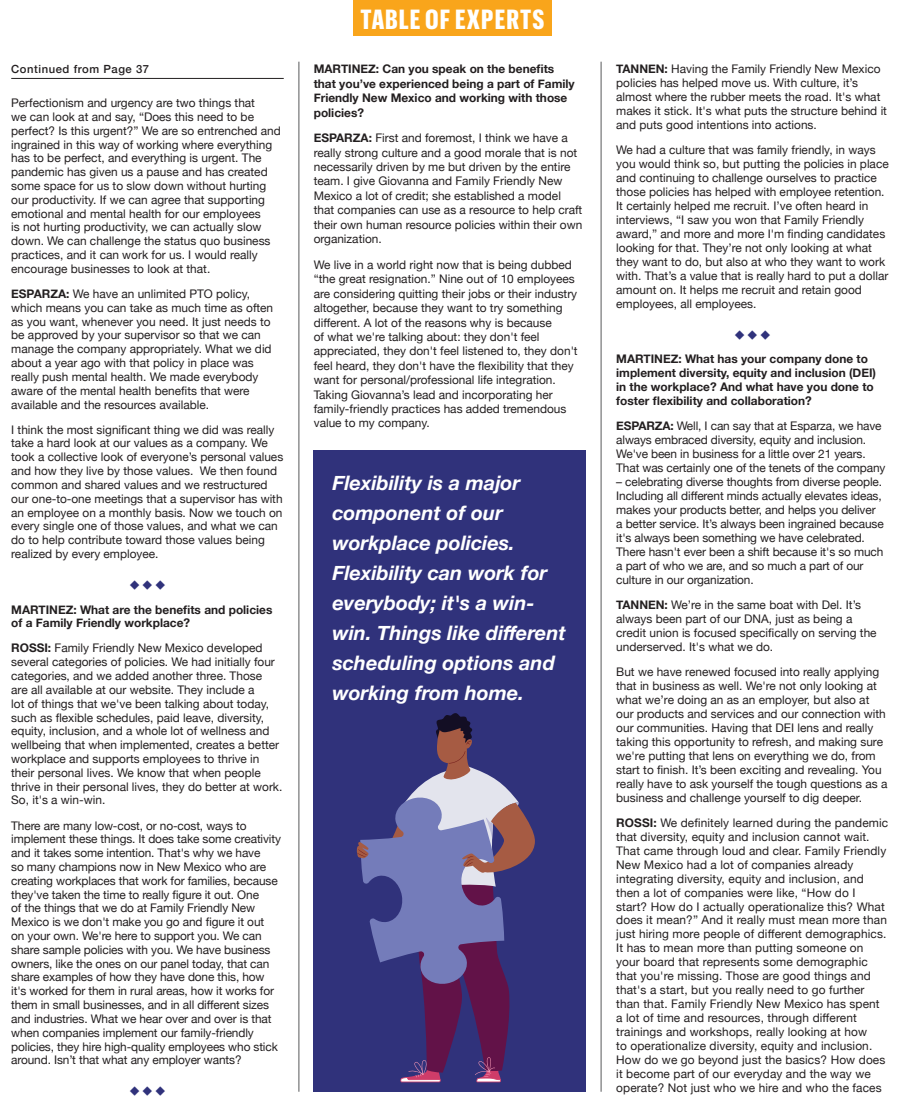
<style>
.page{position:relative;width:900px;height:1103px;background:#fff}
.page>*{position:absolute;margin:0;border:0;box-sizing:border-box;transform-origin:0 0}
.t1{font:700 27.12px "Graphik X Cond";letter-spacing:.035em;color:#fff}
.t2{font:italic 700 20px/30px "Helvetica Neue";color:#fff}
.t3{font:13.12px "Source Serif Pro";color:#30327b}
.t4{font:11.88px/13.8px "Helvetica Neue";color:#231f20}
.t5{font:700 11.88px/14.4px "Helvetica Neue";color:#231f20}
.t6{font:500 11.25px "Helvetica Neue";letter-spacing:.05em;color:#231f20}
.s1{font-weight:700}
</style>
<div class="page">
<hr style="left:299px;top:62px;width:1px;height:1029px;background:#57585a">
<hr style="left:601px;top:62px;width:1px;height:1029px;background:#57585a">
<hr style="left:11px;top:78px;width:273px;height:1px;background:#231f20">
<div style="left:314px;top:450px;width:272px;height:641px;background:#30327b"></div>
<svg style="left:356px;top:713px;width:179px;height:369px"></svg>
<div style="left:353px;top:1px;width:199px;height:35px;background:#f9a51b"></div>
<p class="t6" style="left:11px;top:60px;width:139px">Continued from Page 37</p>
<p class="t4" style="left:11px;top:97px;width:271px">Perfectionism and urgency are two things that<br>we can look at and say, “Does this need to be perfect? Is this urgent?” We are so entrenched and ingrained in this way of working where everything has to be perfect, and everything is urgent. The pandemic has given us a pause and has created some space for us to slow down without hurting our productivity. If we can agree that supporting emotional and mental health for our employees<br>is not hurting productivity, we can actually slow down. We can challenge the status quo business practices, and it can work for us. I would really encourage businesses to look at that.</p>
<p class="t4" style="left:11px;top:287px;width:263px"><span class="s1">ESPARZA:</span> We have an unlimited PTO policy, which means you can take as much time as often as you want, whenever you need. It just needs to be approved by your supervisor so that we can manage the company appropriately. What we did about a year ago with that policy in place was really push mental health. We made everybody aware of the mental health benefits that were available and the resources available.</p>
<p class="t4" style="left:11px;top:423px;width:274px">I think the most significant thing we did was really take a hard look at our values as a company. We took a collective look of everyone’s personal values and how they live by those values. We then found common and shared values and we restructured our one-to-one meetings that a supervisor has with an employee on a monthly basis. Now we touch on every single one of those values, and what we can do to help contribute toward those values being realized by every employee.</p>
<p class="t3" style="left:130px;top:576px;width:37px">◆ ◆ ◆</p>
<p class="t5" style="left:11px;top:602px;width:263px;line-height:13.8px">MARTINEZ: What are the benefits and policies of a Family Friendly workplace?</p>
<p class="t4" style="left:11px;top:642px;width:273px"><span class="s1">ROSSI:</span> Family Friendly New Mexico developed several categories of policies. We had initially four categories, and we added another three. Those<br>are all available at our website. They include a<br>lot of things that we've been talking about today, such as flexible schedules, paid leave, diversity, equity, inclusion, and a whole lot of wellness and wellbeing that when implemented, creates a better workplace and supports employees to thrive in their personal lives. We know that when people thrive in their personal lives, they do better at work.<br>So, it's a win-win.</p>
<p class="t4" style="left:11px;top:819px;width:271px">There are many low-cost, or no-cost, ways to implement these things. It does take some creativity and it takes some intention. That's why we have<br>so many champions now in New Mexico who are creating workplaces that work for families, because they've taken the time to really figure it out. One<br>of the things that we do at Family Friendly New Mexico is we don't make you go and figure it out<br>on your own. We're here to support you. We can share sample policies with you. We have business owners, like the ones on our panel today, that can share examples of how they have done this, how it's worked for them in rural areas, how it works for them in small businesses, and in all different sizes and industries. What we hear over and over is that when companies implement our family-friendly policies, they hire high-quality employees who stick around. Isn’t that what any employer wants?</p>
<p class="t3" style="left:130px;top:1082px;width:37px">◆ ◆ ◆</p>
<h1 class="t1" style="left:361px;top:3px;width:185px">TABLE OF EXPERTS</h1>
<p class="t5" style="left:314px;top:62px;width:263px">MARTINEZ: Can you speak on the benefits that you’ve experienced being a part of Family Friendly New Mexico and working with those policies?</p>
<p class="t4" style="left:314px;top:131px;width:270px;line-height:14.4px"><span class="s1">ESPARZA:</span> First and foremost, I think we have a really strong culture and a good morale that is not necessarily driven by me but driven by the entire team. I give Giovanna and Family Friendly New Mexico a lot of credit; she established a model that companies can use as a resource to help craft their own human resource policies within their own organization.</p>
<p class="t4" style="left:314px;top:258px;width:265px;line-height:14.4px">We live in a world right now that is being dubbed “the great resignation.” Nine out of 10 employees are considering quitting their jobs or their industry altogether, because they want to try something different. A lot of the reasons why is because<br>of what we're talking about: they don't feel appreciated, they don't feel listened to, they don't feel heard, they don't have the flexibility that they want for personal/professional life integration.<br>Taking Giovanna’s lead and incorporating her family-friendly practices has added tremendous value to my company.</p>
<h2 class="t2" style="left:332px;top:468px;width:235px">Flexibility is a major component of our workplace policies.<br>Flexibility can work for everybody; it's a win&shy;win. Things like different scheduling options and working from home.</h2>
<p class="t4" style="left:616px;top:63px;width:272px"><span class="s1">TANNEN:</span> Having the Family Friendly New Mexico policies has helped move us. With culture, it’s almost where the rubber meets the road. It's what makes it stick. It's what puts the structure behind it and puts good intentions into actions.</p>
<p class="t4" style="left:616px;top:144px;width:274px">We had a culture that was family friendly, in ways you would think so, but putting the policies in place and continuing to challenge ourselves to practice those policies has helped with employee retention.<br>It certainly helped me recruit. I’ve often heard in interviews, “I saw you won that Family Friendly award,” and more and more I'm finding candidates looking for that. They’re not only looking at what they want to do, but also at who they want to work with. That’s a value that is really hard to put a dollar amount on. It helps me recruit and retain good employees, all employees.</p>
<p class="t3" style="left:735px;top:325px;width:37px">◆ ◆ ◆</p>
<p class="t5" style="left:616px;top:352px;width:261px;line-height:14px">MARTINEZ: What has your company done to implement diversity, equity and inclusion (DEI) in the workplace? And what have you done to foster flexibility and collaboration?</p>
<p class="t4" style="left:616px;top:420px;width:271px"><span class="s1">ESPARZA:</span> Well, I can say that at Esparza, we have always embraced diversity, equity and inclusion.<br>We've been in business for a little over 21 years.<br>That was certainly one of the tenets of the company</p>
<p class="t4" style="left:616px;top:475px;width:269px">– celebrating diverse thoughts from diverse people.<br>Including all different minds actually elevates ideas, makes your products better, and helps you deliver a better service. It’s always been ingrained because it's always been something we have celebrated.<br>There hasn't ever been a shift because it's so much a part of who we are, and so much a part of our culture in our organization.</p>
<p class="t4" style="left:616px;top:598px;width:262px"><span class="s1">TANNEN:</span> We’re in the same boat with Del. It’s always been part of our DNA, just as being a credit union is focused specifically on serving the underserved. It's what we do.</p>
<p class="t4" style="left:616px;top:665px;width:273px">But we have renewed focused into really applying that in business as well. We're not only looking at what we’re doing an as an employer, but also at our products and services and our connection with our communities. Having that DEI lens and really taking this opportunity to refresh, and making sure we're putting that lens on everything we do, from start to finish. It’s been exciting and revealing. You really have to ask yourself the tough questions as a business and challenge yourself to dig deeper.</p>
<p class="t4" style="left:616px;top:816px;width:274px"><span class="s1">ROSSI:</span> We definitely learned during the pandemic that diversity, equity and inclusion cannot wait.<br>That came through loud and clear. Family Friendly New Mexico had a lot of companies already integrating diversity, equity and inclusion, and then a lot of companies were like, “How do I start? How do I actually operationalize this? What does it mean?” And it really must mean more than just hiring more people of different demographics.<br>It has to mean more than putting someone on your board that represents some demographic that you're missing. Those are good things and that's a start, but you really need to go further than that. Family Friendly New Mexico has spent a lot of time and resources, through different trainings and workshops, really looking at how<br>to operationalize diversity, equity and inclusion.<br>How do we go beyond just the basics? How does it become part of our everyday and the way we operate? Not just who we hire and who the faces</p>
</div>
